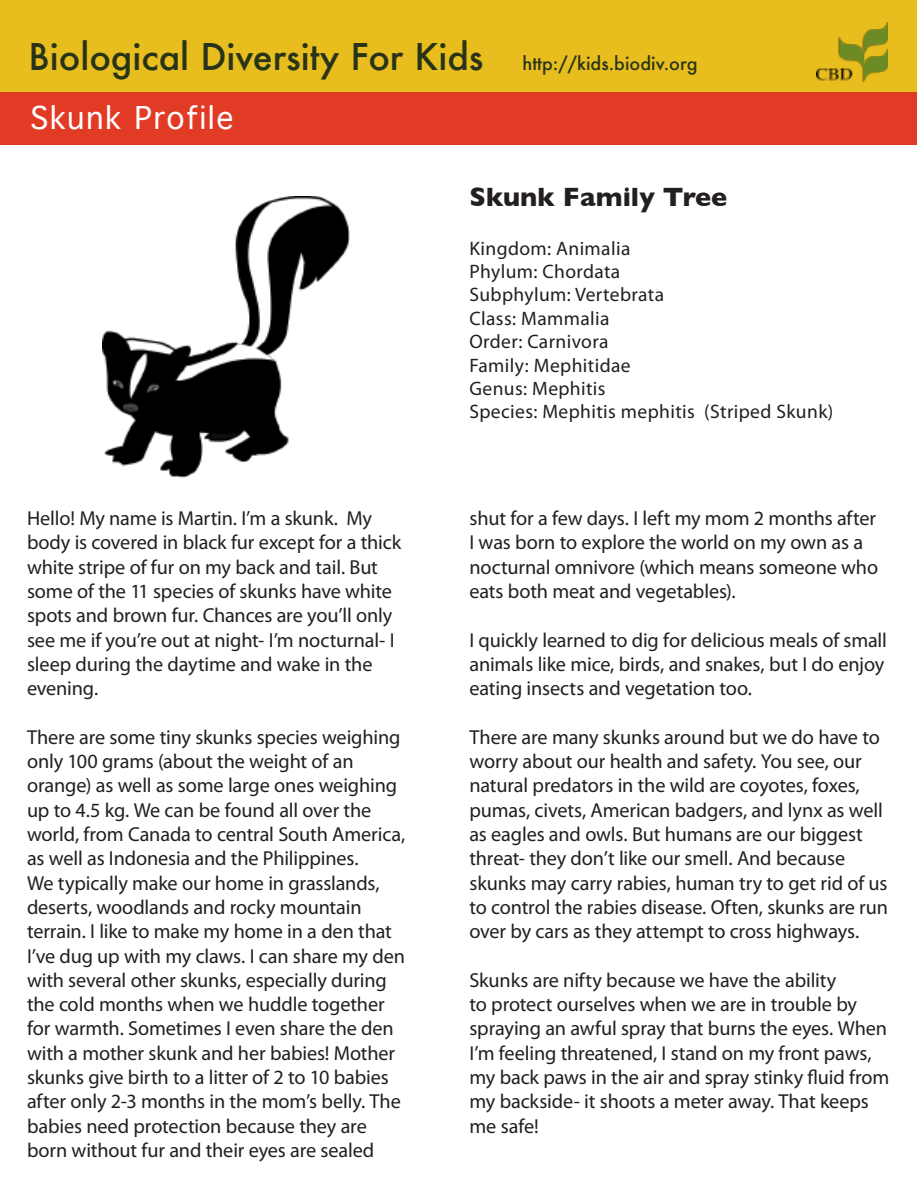
<style>
.page{position:relative;width:918px;height:1188px;background:#fff}
.page>*{position:absolute;margin:0;border:0;box-sizing:border-box;transform-origin:0 0}
.t1{font:500 36px "Futura";color:#283318}
.t2{font:30px "Geneva";letter-spacing:.05em;color:#fff}
.t3{font:700 27px "Gill Sans";color:#231f20}
.t4{font:20.25px/24.3px "Myriad Pro";letter-spacing:-.01em;color:#231f20}
.t5{font:19.5px "Myriad Pro";letter-spacing:.02em;color:#231f20}
.s1{font-size:18px}
</style>
<div class="page">
<div style="left:1px;top:1px;width:916px;height:92px;background:#e8be1f"></div>
<img style="left:816px;top:22px;width:71px;height:60px">
<div style="left:1px;top:92px;width:916px;height:53px;background:#e13a25"></div>
<img style="left:102px;top:196px;width:247px;height:281px">
<p class="t1" style="left:28px;top:32px;width:671px">Biological Diversity For Kids <span class="s1">http://kids.biodiv.org</span></p>
<p class="t2" style="left:30px;top:99px;width:205px">Skunk Profile</p>
<p class="t4" style="left:27px;top:506px;width:376px">Hello! My name is Martin. I’m a skunk. My body is covered in black fur except for a thick white stripe of fur on my back and tail. But some of the 11 species of skunks have white spots and brown fur. Chances are you’ll only see me if you’re out at night- I’m nocturnal- I sleep during the daytime and wake in the evening.</p>
<p class="t4" style="left:27px;top:725px;width:380px">There are some tiny skunks species weighing only 100 grams (about the weight of an orange) as well as some large ones weighing up to 4.5 kg. We can be found all over the world, from Canada to central South America, as well as Indonesia and the Philippines.<br>We typically make our home in grasslands, deserts, woodlands and rocky mountain terrain. I like to make my home in a den that I’ve dug up with my claws. I can share my den with several other skunks, especially during the cold months when we huddle together for warmth. Sometimes I even share the den with a mother skunk and her babies! Mother skunks give birth to a litter of 2 to 10 babies after only 2-3 months in the mom’s belly. The babies need protection because they are born without fur and their eyes are sealed</p>
<p class="t3" style="left:470px;top:181px;width:259px">Skunk Family Tree</p>
<p class="t5" style="left:470px;top:236px;width:162px">Kingdom: Animalia</p>
<p class="t5" style="left:470px;top:259px;width:152px">Phylum: Chordata</p>
<p class="t5" style="left:470px;top:283px;width:196px">Subphylum: Vertebrata</p>
<p class="t5" style="left:470px;top:306px;width:142px">Class: Mammalia</p>
<p class="t5" style="left:470px;top:330px;width:140px">Order: Carnivora</p>
<p class="t5" style="left:470px;top:353px;width:163px">Family: Mephitidae</p>
<p class="t5" style="left:470px;top:376px;width:138px">Genus: Mephitis</p>
<p class="t5" style="left:470px;top:400px;width:365px">Species: Mephitis mephitis (Striped Skunk)</p>
<p class="t4" style="left:470px;top:506px;width:410px">shut for a few days. I left my mom 2 months after I was born to explore the world on my own as a nocturnal omnivore (which means someone who eats both meat and vegetables).</p>
<p class="t4" style="left:470px;top:627px;width:419px">I quickly learned to dig for delicious meals of small animals like mice, birds, and snakes, but I do enjoy eating insects and vegetation too.</p>
<p class="t4" style="left:470px;top:725px;width:420px">There are many skunks around but we do have to worry about our health and safety. You see, our natural predators in the wild are coyotes, foxes, pumas, civets, American badgers, and lynx as well as eagles and owls. But humans are our biggest threat- they don’t like our smell. And because skunks may carry rabies, human try to get rid of us to control the rabies disease. Often, skunks are run over by cars as they attempt to cross highways.</p>
<p class="t4" style="left:470px;top:968px;width:422px">Skunks are nifty because we have the ability<br>to protect ourselves when we are in trouble by spraying an awful spray that burns the eyes. When I’m feeling threatened, I stand on my front paws, my back paws in the air and spray stinky fluid from my backside- it shoots a meter away. That keeps me safe!</p>
</div>
